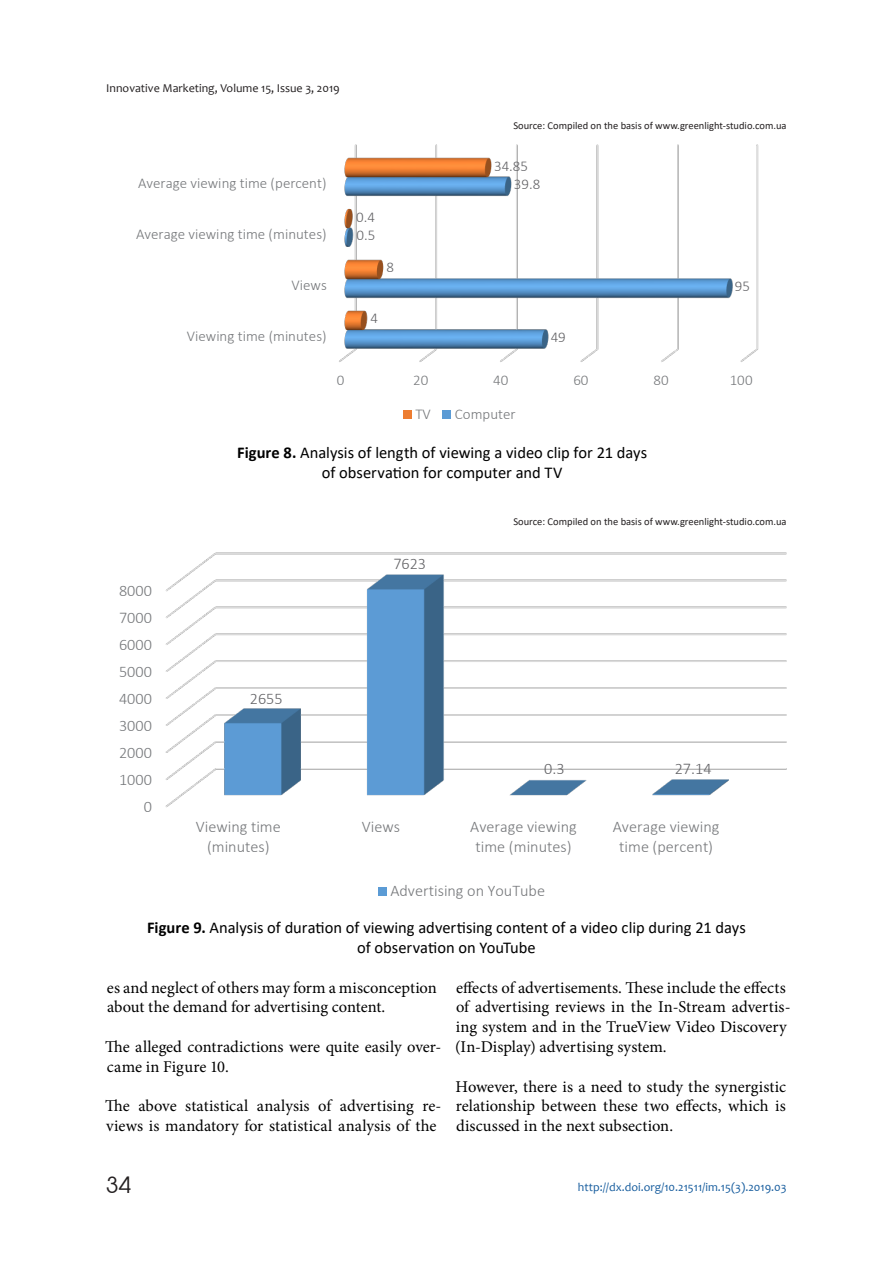
<style>
.page{position:relative;width:893px;height:1263px;background:#fff}
.page>*{position:absolute;margin:0;border:0;box-sizing:border-box;transform-origin:0 0}
.t1{font:22.5px "Avant Garde Gothic C";color:#231f20}
.t2{font:16.5px/19.8px "Minion Pro";letter-spacing:.005em;color:#000}
.t3{font:16.5px/19.8px "Calibri";color:#000;text-align:center}
.t4{font:300 16.2px/19.8px "Calibri";color:#76787b;text-align:center}
.t5{font:300 16.2px "Calibri";color:#636366}
.t6{font:300 15px "Calibri";color:#76787b}
.t7{font:300 15px "Calibri";color:#636366}
.t8{font:12px "Candara";color:#175d9e}
.t9{font:12px "Candara";color:#231f20}
.t10{font:10.5px "Calibri";color:#231f20}
.s1{font-weight:700}
</style>
<div class="page">
<img style="left:339px;top:144px;width:420px;height:218px">
<div style="left:404px;top:411px;width:8px;height:8px;background:#ed7d31"></div>
<div style="left:443px;top:411px;width:8px;height:8px;background:#5b9bd5"></div>
<img style="left:165px;top:552px;width:622px;height:256px">
<div style="left:378px;top:887px;width:8px;height:8px;background:#5b9bd5"></div>
<p class="t9" style="left:106px;top:83px;width:235px">Innovative Marketing, Volume 15, Issue 3, 2019</p>
<p class="t10" style="left:513px;top:118px;width:275px">Source: Compiled on the basis of www.greenlight-studio.com.ua</p>
<p class="t7" style="left:494px;top:160px;width:35px">34.85</p>
<p class="t6" style="left:138px;top:178px;width:190px">Average viewing time (percent)</p>
<p class="t7" style="left:514px;top:179px;width:28px">39.8</p>
<p class="t7" style="left:356px;top:211px;width:20px">0.4</p>
<p class="t6" style="left:136px;top:229px;width:192px">Average viewing time (minutes)</p>
<p class="t7" style="left:357px;top:230px;width:20px">0.5</p>
<p class="t7" style="left:387px;top:262px;width:9px">8</p>
<p class="t6" style="left:291px;top:279px;width:37px">Views</p>
<p class="t7" style="left:735px;top:281px;width:17px">95</p>
<p class="t7" style="left:371px;top:313px;width:9px">4</p>
<p class="t6" style="left:187px;top:330px;width:141px">Viewing time (minutes)</p>
<p class="t7" style="left:551px;top:331px;width:17px">49</p>
<p class="t6" style="left:337px;top:374px;width:9px">0</p>
<p class="t6" style="left:413px;top:374px;width:17px">20</p>
<p class="t6" style="left:493px;top:374px;width:17px">40</p>
<p class="t6" style="left:573px;top:374px;width:17px">60</p>
<p class="t6" style="left:653px;top:374px;width:17px">80</p>
<p class="t6" style="left:730px;top:374px;width:24px">100</p>
<p class="t6" style="left:415px;top:409px;width:17px">TV</p>
<p class="t6" style="left:455px;top:409px;width:62px">Computer</p>
<p class="t3" style="left:237px;top:442px;width:411px"><span class="s1">Figure 8.</span> Analysis of length of viewing a video clip for 21 days of observation for computer and TV</p>
<p class="t4" style="left:119px;top:582px;width:34px">8000</p>
<p class="t4" style="left:119px;top:609px;width:34px">7000</p>
<p class="t4" style="left:119px;top:636px;width:34px">6000</p>
<p class="t4" style="left:119px;top:663px;width:34px">5000</p>
<p class="t4" style="left:119px;top:690px;width:34px">4000</p>
<p class="t4" style="left:119px;top:717px;width:34px">3000</p>
<p class="t4" style="left:119px;top:744px;width:34px">2000</p>
<p class="t4" style="left:119px;top:771px;width:34px">1000</p>
<p class="t4" style="left:144px;top:797px;width:10px">0</p>
<p class="t5" style="left:250px;top:692px;width:34px">2655</p>
<p class="t5" style="left:393px;top:557px;width:34px">7623</p>
<p class="t10" style="left:513px;top:514px;width:275px">Source: Compiled on the basis of www.greenlight-studio.com.ua</p>
<p class="t5" style="left:544px;top:762px;width:22px">0.3</p>
<p class="t5" style="left:675px;top:762px;width:38px">27.14</p>
<p class="t4" style="left:196px;top:818px;width:86px">Viewing time (minutes)</p>
<p class="t4" style="left:362px;top:818px;width:40px">Views</p>
<p class="t4" style="left:470px;top:818px;width:108px">Average viewing time (minutes)</p>
<p class="t4" style="left:613px;top:818px;width:108px">Average viewing time (percent)</p>
<p class="t4" style="left:390px;top:882px;width:156px">Advertising on YouTube</p>
<p class="t3" style="left:147px;top:917px;width:600px"><span class="s1">Figure 9.</span> Analysis of duration of viewing advertising content of a video clip during 21 days of observation on YouTube</p>
<p class="t2" style="left:107px;top:979px;width:331px">es and neglect of others may form a misconception about the demand for advertising content.</p>
<p class="t2" style="left:105px;top:1038px;width:338px">The alleged contradictions were quite easily over&shy;came in Figure 10.</p>
<p class="t2" style="left:105px;top:1098px;width:338px">The above statistical analysis of advertising re&shy;views is mandatory for statistical analysis of the</p>
<p class="t2" style="left:455px;top:979px;width:337px">effects of advertisements. These include the effects of advertising reviews in the In-Stream advertis&shy;ing system and in the TrueView Video Discovery (In-Display) advertising system.</p>
<p class="t2" style="left:456px;top:1078px;width:332px;text-align:justify">However, there is a need to study the synergistic relationship between these two effects, which is discussed in the next subsection.</p>
<h1 class="t1" style="left:106px;top:1172px;width:26px">34</h1>
<p class="t8" style="left:578px;top:1182px;width:210px">http://dx.doi.org/10.21511/im.15(3).2019.03</p>
</div>
